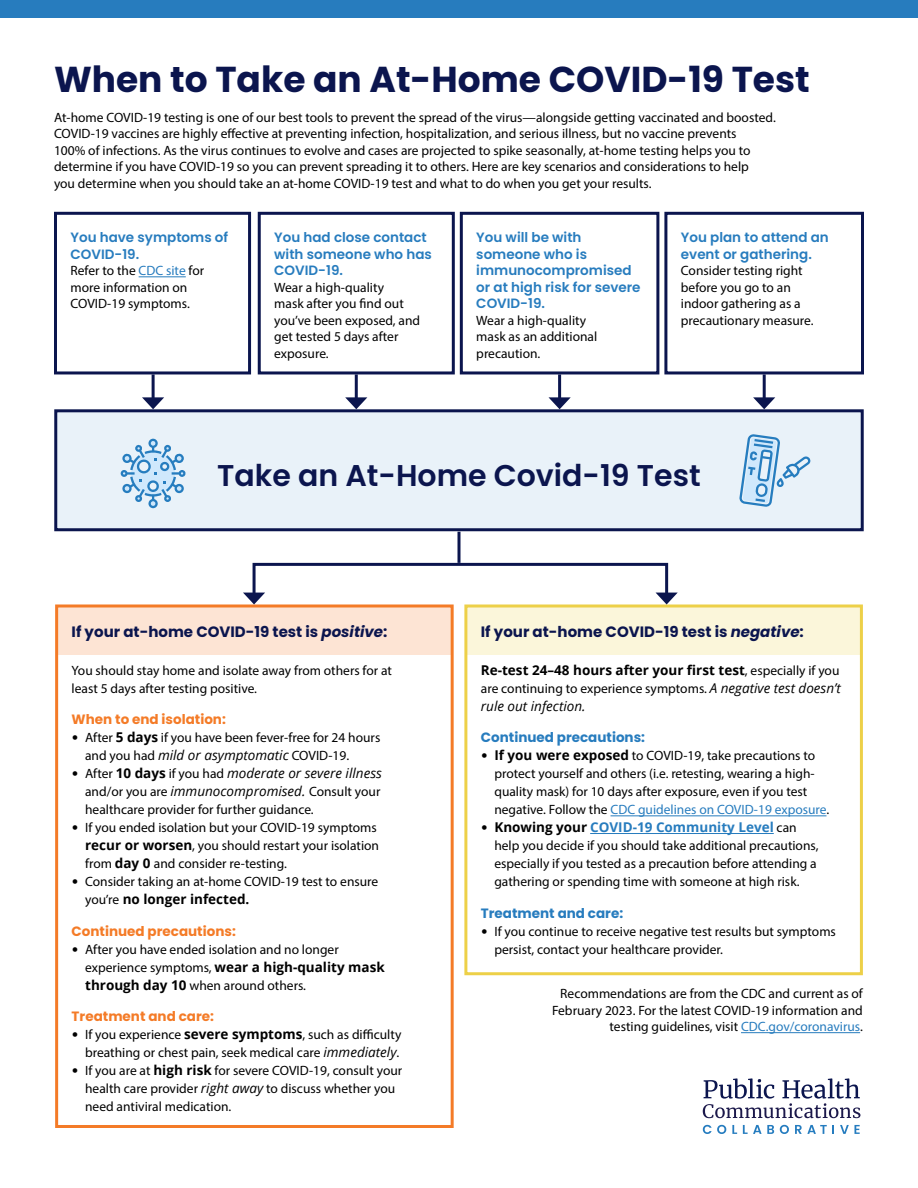
<style>
.page{position:relative;width:918px;height:1188px;background:#fff}
.page>*{position:absolute;margin:0;border:0;box-sizing:border-box;transform-origin:0 0}
.t1{font:700 36px "Poppins";color:#0b154e}
.t2{font:600 30px "Poppins";color:#0b154e}
.t3{font:700 15px "Poppins";color:#0b154e}
.t4{font:13.5px/16.5px "Myriad Pro";color:#000}
.t5{font:600 13.5px/16.5px "Poppins";color:#277cbe}
.t6{font:700 13.5px "Open Sans";color:#000}
.t7{font:italic 13.5px "Open Sans";color:#000}
.t8{font:700 13.5px "Poppins";color:#f47b27}
.t9{font:700 13.5px "Poppins";color:#277cbe}
.t10{font:700 13.5px "Open Sans";color:#277cbe}
.s1{color:#277cbe}
.s2{font-style:italic}
.s3{font-family:"Poppins";font-weight:900}
.s4{font-family:"Open Sans";font-weight:700}
.s5{font-family:"Open Sans";font-style:italic}
.s6{font-family:"Poppins";font-weight:900;font-style:normal}
.s7{font-family:"Myriad Pro";font-style:normal}
.s8{font-weight:700;font-style:normal}
.s9{font-family:"Myriad Pro";font-weight:400}
.s10{font-family:"Poppins";font-weight:900;color:#000}
.s11{color:#000}
.s12{font-family:"Myriad Pro";font-weight:400;color:#000}
</style>
<div class="page">
<svg style="left:54px;top:211px;width:810px;height:165px"></svg>
<div style="left:56px;top:411px;width:806px;height:119px;background:#e9f2f9"></div>
<div style="left:54px;top:409px;width:810px;height:122px;border:3px solid #0b154e"></div>
<svg style="left:55px;top:604px;width:399px;height:524px"></svg>
<svg style="left:464px;top:604px;width:399px;height:372px"></svg>
<hr style="left:741px;top:1032px;width:119px;height:1px;background:#277cbe">
<svg style="left:703px;top:1125px;width:23px;height:9px"></svg>
<svg style="left:732px;top:1125px;width:5px;height:9px"></svg>
<svg style="left:743px;top:1125px;width:31px;height:9px"></svg>
<svg style="left:780px;top:1125px;width:9px;height:9px"></svg>
<svg style="left:795px;top:1125px;width:32px;height:9px"></svg>
<svg style="left:840px;top:1125px;width:20px;height:9px"></svg>
<svg style="left:703px;top:1078px;width:157px;height:40px"></svg>
<div style="left:0;top:0;width:918px;height:17px;background:#277cbe"></div>
<hr style="left:355px;top:374px;width:3px;height:28px;background:#0b154e">
<svg style="left:345px;top:397px;width:22px;height:12px"></svg>
<hr style="left:152px;top:374px;width:3px;height:28px;background:#0b154e">
<svg style="left:142px;top:397px;width:22px;height:12px"></svg>
<hr style="left:558px;top:374px;width:3px;height:28px;background:#0b154e">
<svg style="left:549px;top:397px;width:22px;height:12px"></svg>
<hr style="left:763px;top:374px;width:3px;height:28px;background:#0b154e">
<svg style="left:753px;top:397px;width:22px;height:12px"></svg>
<div style="left:253px;top:563px;width:415px;height:35px;border:3px solid #0b154e"></div>
<svg style="left:656px;top:593px;width:22px;height:12px"></svg>
<svg style="left:243px;top:593px;width:22px;height:12px"></svg>
<hr style="left:458px;top:532px;width:2px;height:31px;background:#0b154e">
<svg style="left:739px;top:434px;width:71px;height:73px"></svg>
<svg style="left:121px;top:439px;width:65px;height:69px"></svg>
<h1 class="t1" style="left:54px;top:58px;width:757px">When to Take an At-Home COVID-19 Test</h1>
<p class="t4" style="left:54px;top:109px;width:723px">At-home COVID-19 testing is one of our best tools to prevent the spread of the virus—alongside getting vaccinated and boosted.<br>COVID-19 vaccines are highly effective at preventing infection, hospitalization, and serious illness, but no vaccine prevents<br>100% of infections. As the virus continues to evolve and cases are projected to spike seasonally, at-home testing helps you to determine if you have COVID-19 so you can prevent spreading it to others. Here are key scenarios and considerations to help<br>you determine when you should take an at-home COVID-19 test and what to do when you get your results.</p>
<p class="t5" style="left:70px;top:230px;width:159px">You have symptoms of<br>COVID-19.</p>
<p class="t4" style="left:70px;top:262px;width:135px">Refer to the <span class="s1">CDC site</span> for more information on<br>COVID-19 symptoms.</p>
<p class="t5" style="left:274px;top:230px;width:159px">You had close contact with someone who has<br>COVID-19.</p>
<p class="t4" style="left:274px;top:279px;width:147px">Wear a high-quality<br>mask after you find out you’ve been exposed, and get tested 5 days after exposure.</p>
<p class="t5" style="left:476px;top:230px;width:166px">You will be with someone who is immunocompromised or at high risk for severe<br>COVID-19.</p>
<p class="t4" style="left:476px;top:312px;width:123px">Wear a high-quality mask as an additional precaution.</p>
<p class="t5" style="left:681px;top:230px;width:149px">You plan to attend an event or gathering.</p>
<p class="t4" style="left:681px;top:262px;width:134px">Consider testing right before you go to an indoor gathering as a precautionary measure.</p>
<h2 class="t2" style="left:217px;top:458px;width:485px">Take an At-Home Covid-19 Test</h2>
<p class="t3" style="left:72px;top:623px;width:317px">If your at-home COVID-19 test is <span class="s2">positive</span>:</p>
<p class="t4" style="left:72px;top:661px;width:322px;line-height:18px">You should stay home and isolate away from others for at least 5 days after testing positive.</p>
<p class="t8" style="left:72px;top:712px;width:156px">When to end isolation:</p>
<p class="t4" style="left:85px;top:729px;width:297px;line-height:18px;text-indent:-14px"><span class="s3">•</span> After <span class="s4">5 days</span> if you have been fever-free for 24 hours and you had <span class="s5">mild or asymptomatic</span> COVID-19.</p>
<p class="t7" style="left:72px;top:764px;width:312px"><span class="s6">•</span> <span class="s7">After</span> <span class="s8">10 days</span> <span class="s7">if you had</span> moderate or severe illness</p>
<p class="t4" style="left:85px;top:783px;width:297px;line-height:18px">and/or you are <span class="s5">immunocompromised.</span> Consult your healthcare provider for further guidance.</p>
<p class="t4" style="left:85px;top:819px;width:295px;line-height:18px;text-indent:-14px"><span class="s3">•</span> If you ended isolation but your COVID-19 symptoms <span class="s4">recur or worsen</span>, you should restart your isolation from <span class="s4">day 0</span> and consider re-testing.</p>
<p class="t4" style="left:72px;top:873px;width:308px"><span class="s3">•</span> Consider taking an at-home COVID-19 test to ensure</p>
<p class="t6" style="left:85px;top:890px;width:166px"><span class="s9">you’re</span> no longer infected.</p>
<p class="t8" style="left:72px;top:923px;width:166px">Continued precautions:</p>
<p class="t4" style="left:72px;top:941px;width:269px"><span class="s3">•</span> After you have ended isolation and no longer</p>
<p class="t6" style="left:85px;top:958px;width:301px"><span class="s9">experience symptoms,</span> wear a high-quality mask</p>
<p class="t4" style="left:85px;top:977px;width:222px"><span class="s4">through day 10</span> when around others.</p>
<p class="t8" style="left:72px;top:1009px;width:144px">Treatment and care:</p>
<p class="t4" style="left:72px;top:1026px;width:331px;line-height:18px;text-align:right"><span class="s3">•</span> If you experience <span class="s4">severe symptoms</span>, such as difficulty breathing or chest pain, seek medical care <span class="s5">immediately</span>.</p>
<p class="t4" style="left:85px;top:1062px;width:319px;line-height:18px;text-indent:-14px"><span class="s3">•</span> If you are at <span class="s4">high risk</span> for severe COVID-19, consult your health care provider <span class="s5">right away</span> to discuss whether you need antiviral medication.</p>
<p class="t3" style="left:481px;top:623px;width:325px">If your at-home COVID-19 test is <span class="s2">negative</span>:</p>
<p class="t6" style="left:481px;top:661px;width:360px">Re-test 24–48 hours after your first test<span class="s9">, especially if you</span></p>
<p class="t4" style="left:481px;top:680px;width:361px">are continuing to experience symptoms. <span class="s5">A negative test doesn’t</span></p>
<p class="t7" style="left:481px;top:697px;width:106px">rule out infection.</p>
<p class="t9" style="left:481px;top:730px;width:166px">Continued precautions:</p>
<p class="t4" style="left:494px;top:747px;width:336px;line-height:18px;text-indent:-14px"><span class="s3">•</span> <span class="s4">If you were exposed</span> to COVID-19, take precautions to protect yourself and others (i.e. retesting, wearing a high&shy;quality mask) for 10 days after exposure, even if you test negative. Follow the <span class="s1">CDC guidelines on COVID-19 exposure</span>.</p>
<p class="t10" style="left:481px;top:818px;width:317px"><span class="s10">•</span> <span class="s11">Knowing your</span> COVID-19 Community Level <span class="s12">can</span></p>
<p class="t4" style="left:494px;top:837px;width:326px;line-height:18px">help you decide if you should take additional precautions, especially if you tested as a precaution before attending a gathering or spending time with someone at high risk.</p>
<p class="t9" style="left:481px;top:905px;width:144px">Treatment and care:</p>
<p class="t4" style="left:494px;top:922px;width:343px;line-height:18px;text-indent:-14px"><span class="s3">•</span> If you continue to receive negative test results but symptoms persist, contact your healthcare provider.</p>
<p class="t4" style="left:552px;top:985px;width:312px;text-align:right">Recommendations are from the CDC and current as of<br>February 2023. For the latest COVID-19 information and testing guidelines, visit <span class="s1">CDC.gov/coronavirus</span>.</p>
</div>
